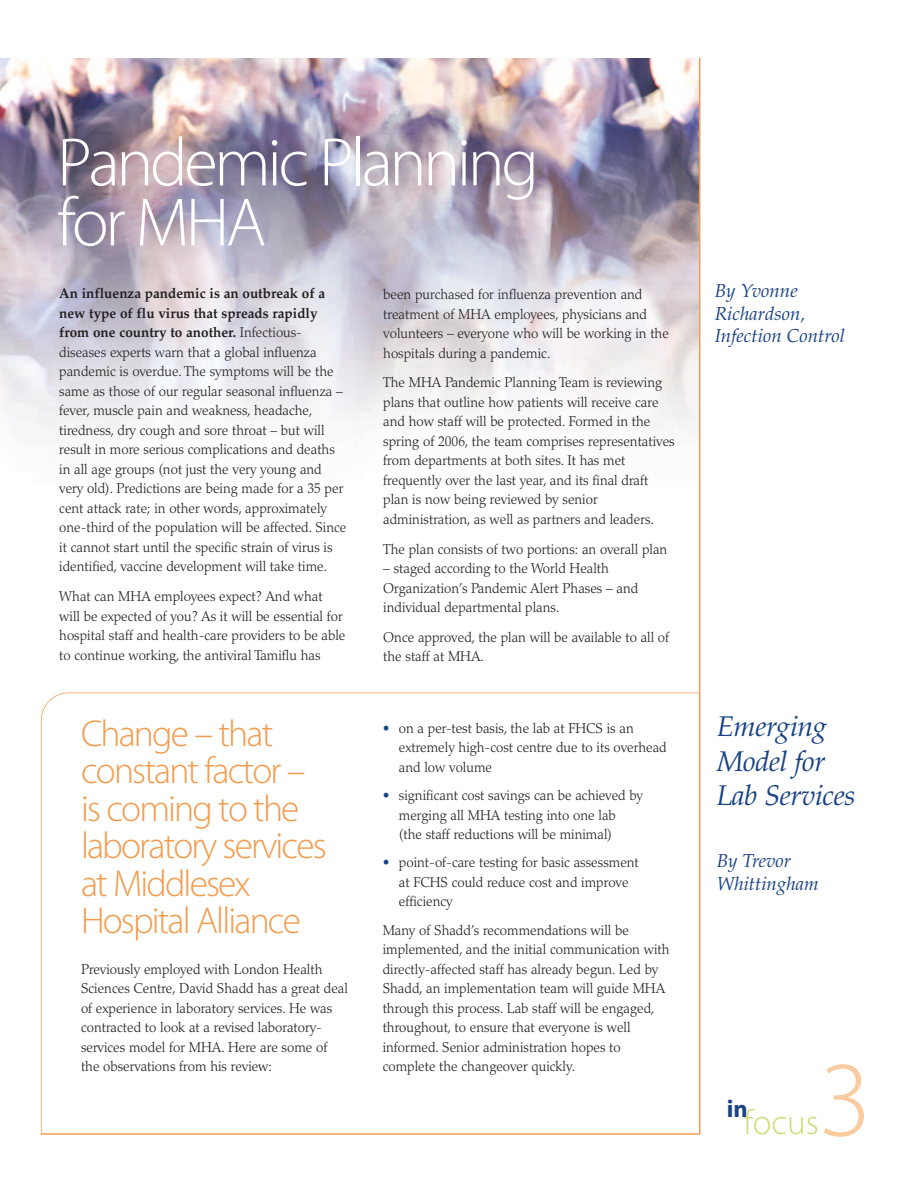
<style>
.page{position:relative;width:918px;height:1188px;background:#fff}
.page>*{position:absolute;margin:0;border:0;box-sizing:border-box;transform-origin:0 0}
.t1{font:300 108px "Myriad Pro";color:#f9cb9e}
.t2{font:300 69px/60px "Myriad Pro";letter-spacing:-.05em;color:#fff}
.t3{font:300 37.5px/37.5px "Myriad Pro";letter-spacing:-.05em;color:#f39c4f}
.t4{font:300 35.1px "Myriad Pro";color:#d1da76}
.t5{font:italic 28.5px/34.5px "Palatino";letter-spacing:-.015em;color:#1a4383}
.t6{font:700 24.45px "Myriad";color:#1a4383}
.t7{font:italic 18.75px/22.5px "Palatino";color:#1a4383}
.t8{font:300 14.25px/19.5px "Palatino";color:#231f20;scale:.95 1}
.s1{font-weight:700}
.s2{color:#1a4383}
</style>
<div class="page">
<img style="left:0;top:58px;width:699px;height:376px">
<hr style="left:699px;top:58px;width:1px;height:1076px;background:#f39c4f">
<hr style="left:41px;top:1133px;width:659px;height:2px;background:#f39c4f">
<h2 class="t2" style="left:57px;top:138px;width:483px">Pandemic Planning for MHA</h2>
<p class="t8" style="left:59px;top:285px;width:304px"><span class="s1">An influenza pandemic is an outbreak of a new type of flu virus that spreads rapidly from one country to another.</span> Infectious&shy;diseases experts warn that a global influenza pandemic is overdue. The symptoms will be the same as those of our regular seasonal influenza – fever, muscle pain and weakness, headache, tiredness, dry cough and sore throat – but will result in more serious complications and deaths in all age groups (not just the very young and very old). Predictions are being made for a 35 per cent attack rate; in other words, approximately one-third of the population will be affected. Since it cannot start until the specific strain of virus is identified, vaccine development will take time.</p>
<p class="t8" style="left:59px;top:588px;width:303px">What can MHA employees expect? And what will be expected of you? As it will be essential for hospital staff and health-care providers to be able to continue working, the antiviral Tamiflu has</p>
<h3 class="t3" style="left:81px;top:717px;width:247px">Change – that constant factor – is coming to the laboratory services at Middlesex<br>Hospital Alliance</h3>
<p class="t8" style="left:81px;top:961px;width:283px">Previously employed with London Health Sciences Centre, David Shadd has a great deal of experience in laboratory services. He was contracted to look at a revised laboratory&shy;services model for MHA. Here are some of the observations from his review:</p>
<p class="t8" style="left:383px;top:286px;width:302px">been purchased for influenza prevention and treatment of MHA employees, physicians and volunteers – everyone who will be working in the hospitals during a pandemic.</p>
<p class="t8" style="left:383px;top:374px;width:308px">The MHA Pandemic Planning Team is reviewing plans that outline how patients will receive care and how staff will be protected. Formed in the spring of 2006, the team comprises representatives from departments at both sites. It has met frequently over the last year, and its final draft plan is now being reviewed by senior administration, as well as partners and leaders.</p>
<p class="t8" style="left:383px;top:541px;width:301px">The plan consists of two portions: an overall plan</p>
<p class="t8" style="left:383px;top:560px;width:270px">– staged according to the World Health<br>Organization’s Pandemic Alert Phases – and individual departmental plans.</p>
<p class="t8" style="left:383px;top:629px;width:303px">Once approved, the plan will be available to all of the staff at MHA.</p>
<p class="t8" style="left:399px;top:720px;width:284px;text-indent:-16px"><span class="s2">•</span> on a per-test basis, the lab at FHCS is an extremely high-cost centre due to its overhead and low volume</p>
<p class="t8" style="left:399px;top:787px;width:259px;text-indent:-16px"><span class="s2">•</span> significant cost savings can be achieved by merging all MHA testing into one lab<br>(the staff reductions will be minimal)</p>
<p class="t8" style="left:399px;top:854px;width:254px;text-indent:-16px"><span class="s2">•</span> point-of-care testing for basic assessment at FCHS could reduce cost and improve efficiency</p>
<p class="t8" style="left:383px;top:922px;width:303px">Many of Shadd’s recommendations will be implemented, and the initial communication with directly-affected staff has already begun. Led by Shadd, an implementation team will guide MHA through this process. Lab staff will be engaged, throughout, to ensure that everyone is well informed. Senior administration hopes to complete the changeover quickly.</p>
<h3 class="t7" style="left:715px;top:282px;width:132px">By Yvonne<br>Richardson,<br>Infection Control</h3>
<h3 class="t5" style="left:717px;top:713px;width:140px">Emerging<br>Model for<br>Lab Services</h3>
<h3 class="t7" style="left:717px;top:852px;width:104px">By Trevor<br>Whittingham</h3>
<h1 class="t1" style="left:819px;top:1059px;width:54px">3</h1>
<h3 class="t6" style="left:727px;top:1100px;width:23px">in</h3>
<h3 class="t4" style="left:744px;top:1109px;width:77px">focus</h3>
</div>
